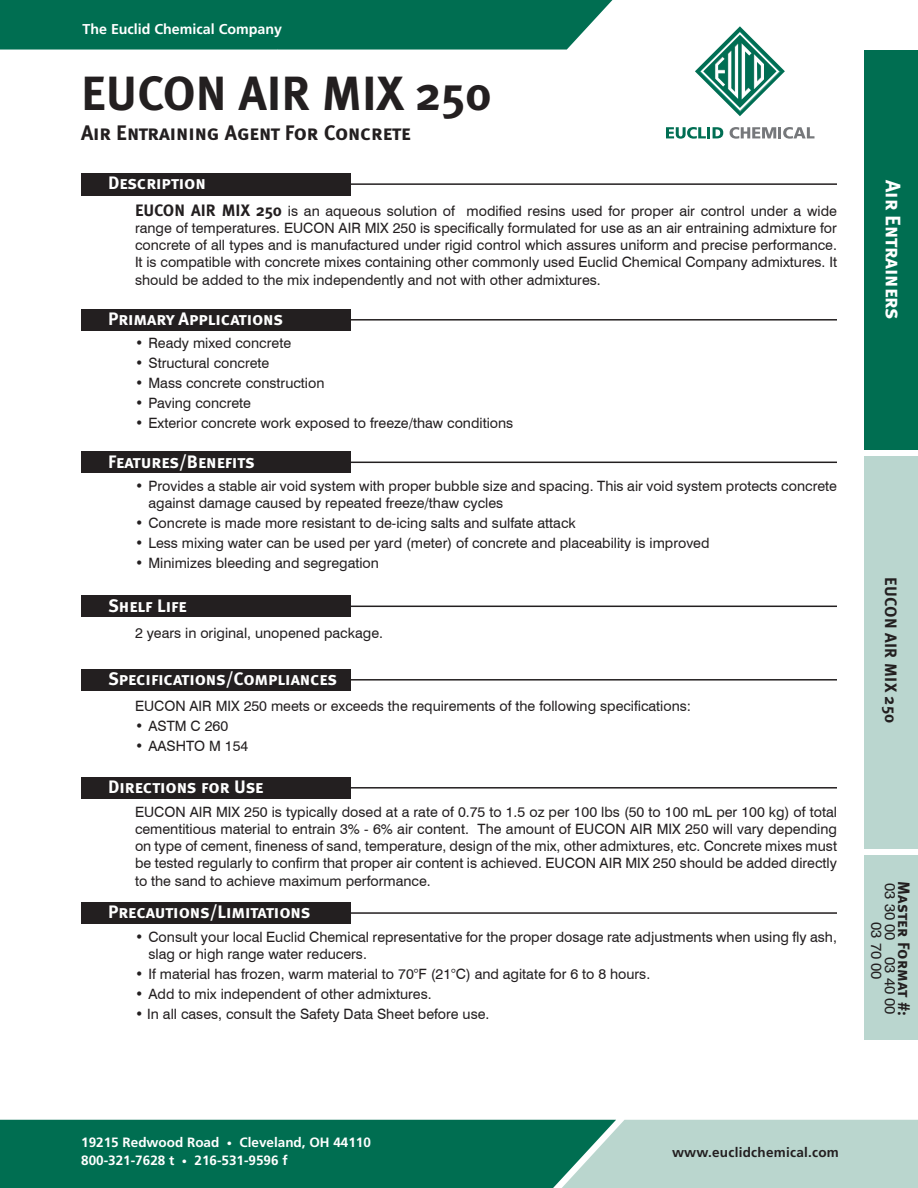
<style>
.page{position:relative;width:918px;height:1188px;background:#fff}
.page>*{position:absolute;margin:0;border:0;box-sizing:border-box;transform-origin:0 0}
.Heading_1{font:48px "Meta Bold Caps";color:#231f20}
.Heading_2{font:21px "Meta Bold Caps";color:#231f20}
.Heading_1-2{font:21px "Meta Bold Caps";color:#fff}
.SubHeading{font:18px "Meta Bold Caps";color:#fff}
.SideBar_Subhead{font:16.5px "Meta Bold Caps";letter-spacing:.02em;color:#231f20}
.Side_Bar_Heading{font:16.5px "Meta Bold Caps";letter-spacing:.01em;color:#231f20}
.Side_Bar_Heading-2{font:15px "Swiss 721 BT";color:#231f20}
.Body_Copy{font:14.25px/17.2px "Swiss 721 BT";color:#231f20;text-align:justify}
.Bullet_Copy{font:14.25px/17.2px "Swiss 721 BT";color:#231f20}
.t1{font:700 14.25px "Frutiger LT Std";color:#fff}
.t2{font:700 13.5px "Frutiger LT Std";color:#fff}
.t3{font:700 13.5px "Frutiger LT Std";letter-spacing:.02em;color:#231f20}
.s1{font-family:"Meta Bold Caps";font-size:16.5px}
.s2{font-size:10.5px}
</style>
<div class="page">
<div style="left:864px;top:457px;width:54px;height:392px;background:#bad6cf"></div>
<div style="left:864px;top:51px;width:54px;height:399px;background:#006e51"></div>
<svg style="left:695px;top:26px;width:90px;height:90px"></svg>
<svg style="left:666px;top:127px;width:57px;height:12px"></svg>
<svg style="left:730px;top:127px;width:84px;height:12px"></svg>
<div style="left:0;top:0;width:612px;height:50px;background:#006e51"></div>
<svg style="left:0;top:1120px;width:918px;height:68px;background:#43947e"></svg>
<div style="left:864px;top:855px;width:54px;height:185px;background:#bad6cf"></div>
<div style="left:81px;top:173px;width:270px;height:22px;background:#231f20"></div>
<hr style="left:340px;top:183px;width:497px;height:2px;background:#231f20">
<hr style="left:340px;top:319px;width:497px;height:2px;background:#231f20">
<div style="left:81px;top:309px;width:270px;height:22px;background:#231f20"></div>
<div style="left:81px;top:452px;width:270px;height:21px;background:#231f20"></div>
<hr style="left:340px;top:462px;width:497px;height:1px;background:#231f20">
<div style="left:81px;top:596px;width:270px;height:21px;background:#231f20"></div>
<hr style="left:340px;top:606px;width:497px;height:1px;background:#231f20">
<div style="left:81px;top:669px;width:270px;height:22px;background:#231f20"></div>
<hr style="left:340px;top:679px;width:497px;height:2px;background:#231f20">
<div style="left:81px;top:777px;width:270px;height:22px;background:#231f20"></div>
<hr style="left:340px;top:787px;width:497px;height:2px;background:#231f20">
<div style="left:81px;top:902px;width:270px;height:22px;background:#231f20"></div>
<hr style="left:340px;top:912px;width:497px;height:2px;background:#231f20">
<p class="t1" style="left:82px;top:21px;width:201px">The Euclid Chemical Company</p>
<p class="Heading_1" style="left:81px;top:65px;width:412px">EUCON AIR MIX 250</p>
<p class="Heading_2" style="left:81px;top:120px;width:331px">Air Entraining Agent For Concrete</p>
<p class="SubHeading" style="left:108px;top:173px;width:99px">Description</p>
<p class="Body_Copy" style="left:135px;top:202px;width:704px"><span class="s1">EUCON AIR MIX 250</span> is an aqueous solution of modified resins used for proper air control under a wide range of temperatures. EUCON AIR MIX 250 is specifically formulated for use as an air entraining admixture for concrete of all types and is manufactured under rigid control which assures uniform and precise performance.<br>It is compatible with concrete mixes containing other commonly used Euclid Chemical Company admixtures. It should be added to the mix independently and not with other admixtures.</p>
<p class="SubHeading" style="left:108px;top:308px;width:177px">Primary Applications</p>
<p class="Bullet_Copy" style="left:135px;top:334px;width:158px">• Ready mixed concrete</p>
<p class="Bullet_Copy" style="left:135px;top:354px;width:136px">• Structural concrete</p>
<p class="Bullet_Copy" style="left:135px;top:374px;width:191px">• Mass concrete construction</p>
<p class="Bullet_Copy" style="left:135px;top:394px;width:118px">• Paving concrete</p>
<p class="Bullet_Copy" style="left:135px;top:414px;width:380px">• Exterior concrete work exposed to freeze/thaw conditions</p>
<p class="SubHeading" style="left:108px;top:451px;width:148px">Features/Benefits</p>
<p class="Bullet_Copy" style="left:148px;top:477px;width:690px;text-indent:-14px">• Provides a stable air void system with proper bubble size and spacing. This air void system protects concrete against damage caused by repeated freeze/thaw cycles</p>
<p class="Bullet_Copy" style="left:135px;top:514px;width:442px">• Concrete is made more resistant to de-icing salts and sulfate attack</p>
<p class="Bullet_Copy" style="left:135px;top:534px;width:576px">• Less mixing water can be used per yard (meter) of concrete and placeability is improved</p>
<p class="Bullet_Copy" style="left:135px;top:554px;width:246px">• Minimizes bleeding and segregation</p>
<p class="SubHeading" style="left:108px;top:595px;width:80px">Shelf Life</p>
<p class="Body_Copy" style="left:135px;top:624px;width:250px">2 years in original, unopened package.</p>
<p class="SubHeading" style="left:108px;top:668px;width:231px">Specifications/Compliances</p>
<p class="Bullet_Copy" style="left:135px;top:697px;width:558px">EUCON AIR MIX 250 meets or exceeds the requirements of the following specifications:</p>
<p class="Bullet_Copy" style="left:135px;top:717px;width:95px">• ASTM C 260</p>
<p class="Bullet_Copy" style="left:135px;top:737px;width:115px">• AASHTO M 154</p>
<p class="SubHeading" style="left:108px;top:776px;width:157px">Directions for Use</p>
<p class="Body_Copy" style="left:135px;top:803px;width:704px">EUCON AIR MIX 250 is typically dosed at a rate of 0.75 to 1.5 oz per 100 lbs (50 to 100 mL per 100 kg) of total cementitious material to entrain 3% - 6% air content. The amount of EUCON AIR MIX 250 will vary depending on type of cement, fineness of sand, temperature, design of the mix, other admixtures, etc. Concrete mixes must be tested regularly to confirm that proper air content is achieved. EUCON AIR MIX 250 should be added directly to the sand to achieve maximum performance.</p>
<p class="SubHeading" style="left:108px;top:901px;width:204px">Precautions/Limitations</p>
<p class="Bullet_Copy" style="left:148px;top:928px;width:690px;text-indent:-14px">• Consult your local Euclid Chemical representative for the proper dosage rate adjustments when using fly ash, slag or high range water reducers.</p>
<p class="Bullet_Copy" style="left:135px;top:965px;width:517px">• If material has frozen, warm material to 70°F (21°C) and agitate for 6 to 8 hours.</p>
<p class="Bullet_Copy" style="left:135px;top:985px;width:298px">• Add to mix independent of other admixtures.</p>
<p class="Bullet_Copy" style="left:135px;top:1005px;width:356px">• In all cases, consult the Safety Data Sheet before use.</p>
<p class="Heading_1-2" style="left:905px;top:180px;width:141px;rotate:90deg">Air Entrainers</p>
<p class="SideBar_Subhead" style="left:901px;top:577px;width:148px;rotate:90deg">EUCON AIR MIX 250</p>
<p class="Side_Bar_Heading-2" style="left:899px;top:883px;width:133px;rotate:90deg">03 30 00 03 40 00</p>
<p class="Side_Bar_Heading" style="left:914px;top:881px;width:137px;rotate:90deg">Master Format #:</p>
<p class="Side_Bar_Heading-2" style="left:886px;top:922px;width:59px;rotate:90deg">03 70 00</p>
<p class="t2" style="left:81px;top:1134px;width:291px">19215 Redwood Road <span class="s2">•</span> Cleveland, OH 44110</p>
<p class="t2" style="left:81px;top:1152px;width:208px">800-321-7628 t <span class="s2">•</span> 216-531-9596 f</p>
<p class="t3" style="left:672px;top:1144px;width:168px">www.euclidchemical.com</p>
</div>
